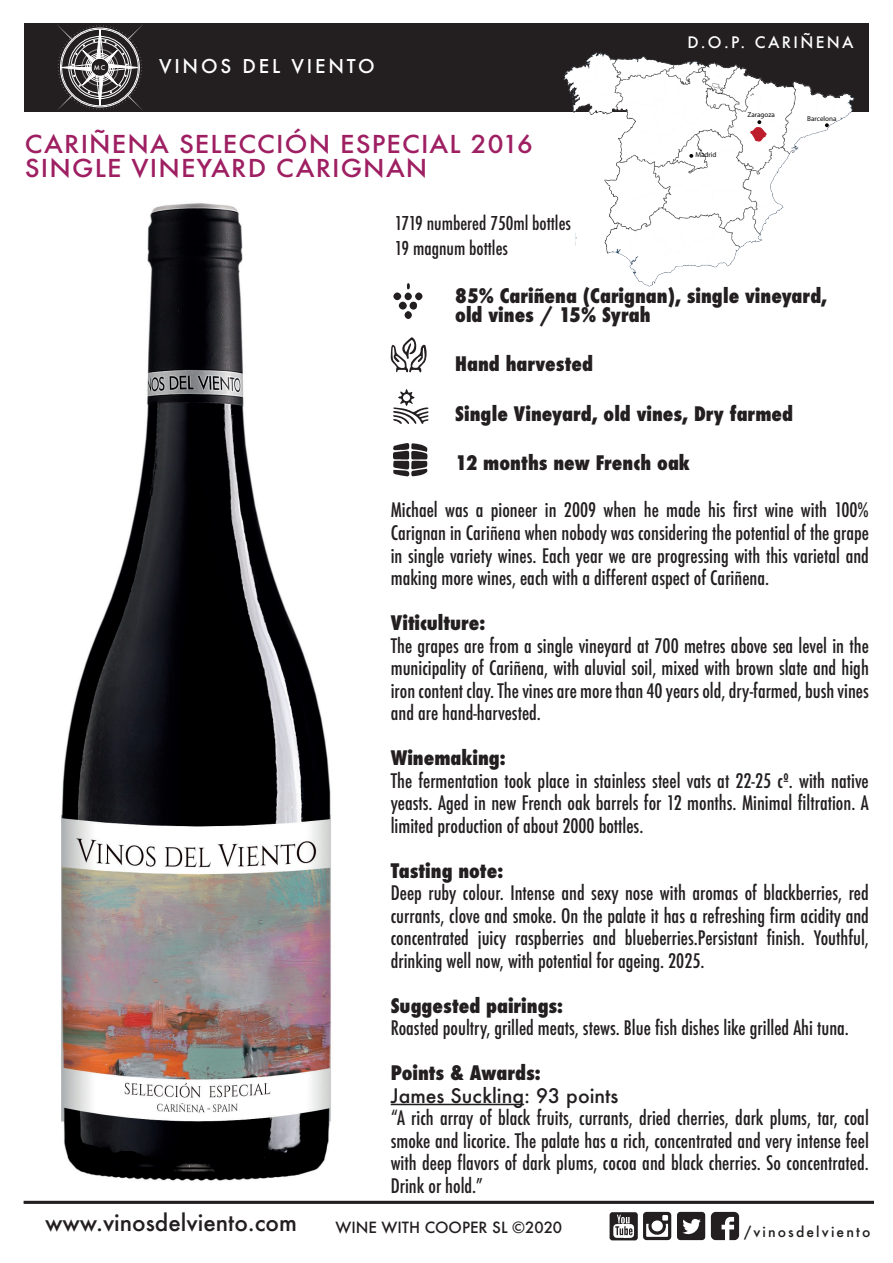
<style>
.page{position:relative;width:893px;height:1263px;background:#fff}
.page>*{position:absolute;margin:0;border:0;box-sizing:border-box;transform-origin:0 0}
.t1{font:500 24px "Futura";letter-spacing:.045em;color:#9e1f62;scale:1.06 1}
.t2{font:500 22.5px "Futura";color:#231f20}
.t3{font:500 condensed 19.5px/22.5px "Futura";color:#231f20;text-align:justify}
.t4{font:800 condensed 19.5px/18.6px "Futura";color:#231f20}
.t5{font:500 19.5px "Futura";color:#231f20}
.t6{font:500 condensed 18.6px/24.8px "Futura";color:#231f20}
.t7{font:500 18.6px "Futura";letter-spacing:.15em;color:#fff}
.t8{font:500 15.45px "Futura";letter-spacing:.15em;color:#fff}
.t9{font:500 15px "Futura";color:#231f20}
.t10{font:500 13.95px "Futura";letter-spacing:.15em;color:#231f20}
.t11{font:7.2px "Myriad Pro";color:#050504}
.t12{font:500 6.45px "Futura";color:#fff}
</style>
<div class="page">
<img style="left:23px;top:203px;width:387px;height:1001px">
<svg style="left:393px;top:443px;width:35px;height:33px"></svg>
<div style="left:24px;top:24px;width:845px;height:88px;background:#231f20"></div>
<svg style="left:57px;top:25px;width:85px;height:85px"></svg>
<hr style="left:391px;top:1104px;width:133px;height:1px;background:#231f20">
<svg style="left:43px;top:469px;width:14px;height:6px"></svg>
<svg style="left:391px;top:337px;width:36px;height:35px"></svg>
<div style="left:399px;top:302px;width:8px;height:8px;background:#231f20;border-radius:50%"></div>
<div style="left:410px;top:302px;width:7px;height:8px;background:#231f20;border-radius:50%"></div>
<div style="left:393px;top:292px;width:8px;height:8px;background:#231f20;border-radius:50%"></div>
<div style="left:404px;top:311px;width:8px;height:8px;background:#231f20;border-radius:50%"></div>
<div style="left:415px;top:292px;width:7px;height:8px;background:#231f20;border-radius:50%"></div>
<svg style="left:404px;top:292px;width:8px;height:8px"></svg>
<svg style="left:393px;top:389px;width:36px;height:35px"></svg>
<svg style="left:407px;top:283px;width:3px;height:6px"></svg>
<img style="left:429px;top:23px;width:440px;height:264px">
<svg style="left:825px;top:123px;width:4px;height:4px"></svg>
<svg style="left:689px;top:154px;width:4px;height:4px"></svg>
<hr style="left:24px;top:1201px;width:850px;height:3px;background:#231f20">
<svg style="left:677px;top:1212px;width:28px;height:28px"></svg>
<svg style="left:711px;top:1212px;width:28px;height:28px"></svg>
<svg style="left:610px;top:1212px;width:61px;height:28px"></svg>
<svg style="left:749px;top:120px;width:19px;height:23px"></svg>
<p class="t12" style="left:94px;top:63px;width:13px">MC</p>
<p class="t7" style="left:159px;top:54px;width:217px">VINOS DEL VIENTO</p>
<p class="t1" style="left:25px;top:128px;width:481px">CARIÑENA SELECCIÓN ESPECIAL 2016</p>
<p class="t1" style="left:25px;top:152px;width:381px">SINGLE VINEYARD CARIGNAN</p>
<p class="t6" style="left:395px;top:211px;width:177px">1719 numbered 750ml bottles<br>19 magnum bottles</p>
<p class="t8" style="left:687px;top:32px;width:168px">D.O.P. CARIÑENA</p>
<p class="t11" style="left:695px;top:150px;width:23px">Madrid</p>
<p class="t11" style="left:747px;top:111px;width:29px">Zaragoza</p>
<p class="t11" style="left:807px;top:114px;width:31px">Barcelona</p>
<p class="t4" style="left:455px;top:287px;width:373px">85% Cariñena (Carignan), single vineyard, old vines / 15% Syrah</p>
<p class="t4" style="left:455px;top:355px;width:139px">Hand harvested</p>
<p class="t4" style="left:455px;top:404px;width:339px">Single Vineyard, old vines, Dry farmed</p>
<p class="t4" style="left:455px;top:454px;width:236px">12 months new French oak</p>
<p class="t3" style="left:391px;top:499px;width:480px">Michael was a pioneer in 2009 when he made his first wine with 100% Carignan in Cariñena when nobody was considering the potential of the grape in single variety wines. Each year we are progressing with this varietal and making more wines, each with a different aspect of Cariñena.</p>
<p class="t4" style="left:391px;top:613px;width:96px">Viticulture:</p>
<p class="t3" style="left:391px;top:634px;width:480px">The grapes are from a single vineyard at 700 metres above sea level in the municipality of Cariñena, with aluvial soil, mixed with brown slate and high iron content clay. The vines are more than 40 years old, dry-farmed, bush vines and are hand-harvested.</p>
<p class="t4" style="left:391px;top:749px;width:116px">Winemaking:</p>
<p class="t3" style="left:391px;top:769px;width:480px">The fermentation took place in stainless steel vats at 22-25 cº. with native yeasts. Aged in new French oak barrels for 12 months. Minimal filtration. A limited production of about 2000 bottles.</p>
<p class="t4" style="left:391px;top:861px;width:114px">Tasting note:</p>
<p class="t3" style="left:391px;top:881px;width:480px">Deep ruby colour. Intense and sexy nose with aromas of blackberries, red currants, clove and smoke. On the palate it has a refreshing firm acidity and concentrated juicy raspberries and blueberries.Persistant finish. Youthful, drinking well now, with potential for ageing. 2025.</p>
<p class="t4" style="left:391px;top:996px;width:174px">Suggested pairings:</p>
<p class="t3" style="left:391px;top:1016px;width:460px">Roasted poultry, grilled meats, stews. Blue fish dishes like grilled Ahi tuna.</p>
<p class="t4" style="left:391px;top:1064px;width:152px">Points &amp; Awards:</p>
<p class="t5" style="left:391px;top:1082px;width:229px">James Suckling: 93 points</p>
<p class="t3" style="left:391px;top:1106px;width:480px">“A rich array of black fruits, currants, dried cherries, dark plums, tar, coal smoke and licorice. The palate has a rich, concentrated and very intense feel with deep flavors of dark plums, cocoa and black cherries. So concentrated.<br>Drink or hold.”</p>
<p class="t2" style="left:45px;top:1208px;width:253px">www.vinosdelviento.com</p>
<p class="t9" style="left:335px;top:1218px;width:228px">WINE WITH COOPER SL ©2020</p>
<p class="t10" style="left:744px;top:1223px;width:128px">/vinosdelviento</p>
</div>
